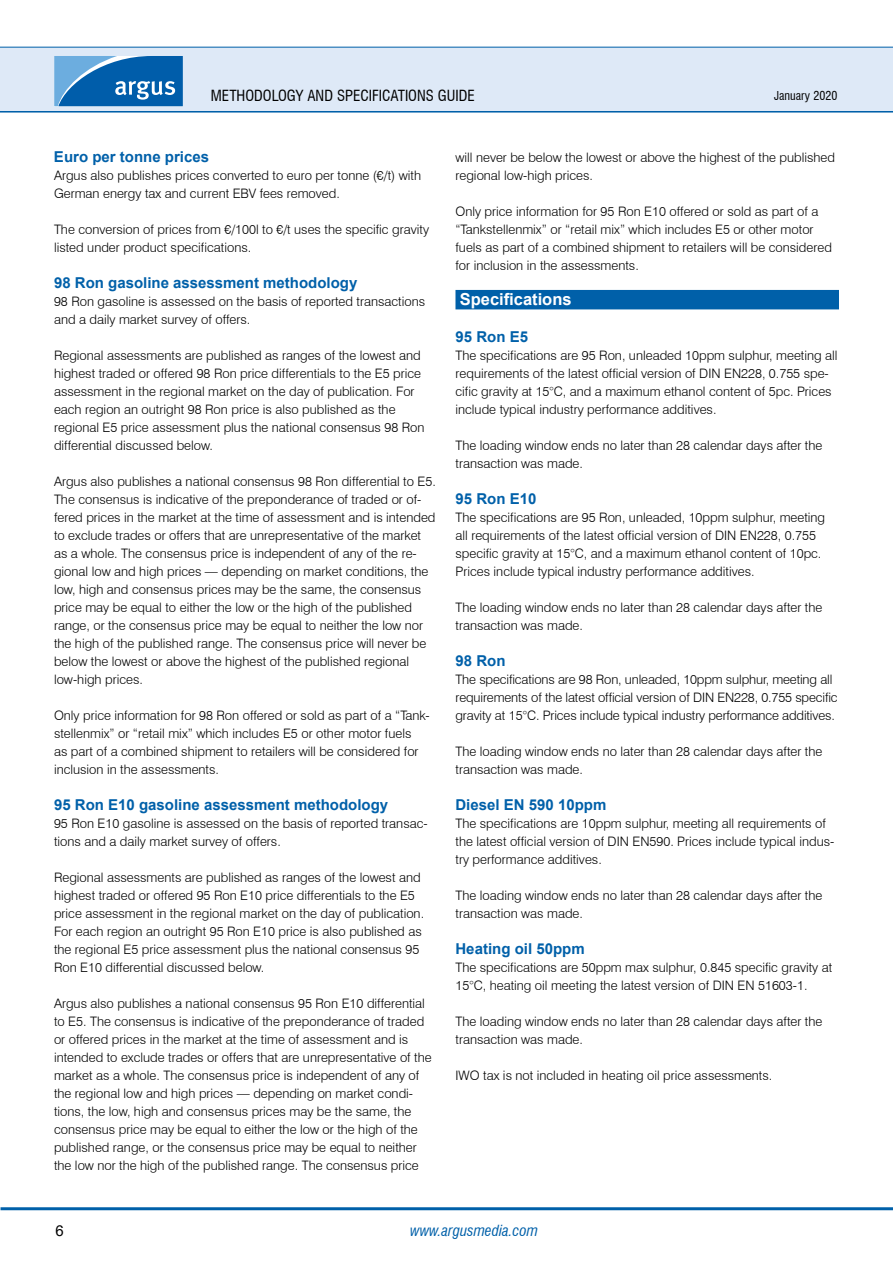
<style>
.page{position:relative;width:893px;height:1263px;background:#fff}
.page>*{position:absolute;margin:0;border:0;box-sizing:border-box;transform-origin:0 0}
.t1{font:700 16.5px "Arial";color:#fff}
.t2{font:700 15px "Arial";color:#0060a9}
.t3{font:condensed 15px "Swiss 721 BT";color:#000}
.t4{font:italic condensed 15px "Swiss 721 BT";color:#0060a9}
.t5{font:15px "Arial";color:#000}
.t6{font:300 13.05px/18px "Swiss 721 BT";color:#000}
.t7{font:condensed 12px "Swiss 721 BT";color:#000}
</style>
<div class="page">
<hr style="left:0;top:110px;width:893px;height:3px;background:#0060a9">
<div style="left:0;top:47px;width:893px;height:64px;background:#dee9f7"></div>
<hr style="left:0;top:47px;width:893px;height:1px;background:#0060a9">
<svg style="left:54px;top:56px;width:129px;height:50px;background:#307dbd"></svg>
<hr style="left:1px;top:1207px;width:892px;height:3px;background:#0060a9">
<div style="left:455px;top:290px;width:384px;height:19px;background:#0060a9"></div>
<p class="t3" style="left:211px;top:86px;width:265px">METHODOLOGY AND SPECIFICATIONS GUIDE</p>
<p class="t7" style="left:774px;top:88px;width:65px">JANUARY 2020</p>
<p class="t2" style="left:54px;top:146px;width:157px">Euro per tonne prices</p>
<p class="t6" style="left:54px;top:166px;width:369px">Argus also publishes prices converted to euro per tonne (€/t) with<br>German energy tax and current EBV fees removed.</p>
<p class="t6" style="left:54px;top:220px;width:377px">The conversion of prices from €/100l to €/t uses the specific gravity listed under product specifications.</p>
<p class="t2" style="left:54px;top:272px;width:305px">98 Ron gasoline assessment methodology</p>
<p class="t6" style="left:54px;top:292px;width:373px">98 Ron gasoline is assessed on the basis of reported transactions and a daily market survey of offers.</p>
<p class="t6" style="left:54px;top:346px;width:372px">Regional assessments are published as ranges of the lowest and highest traded or offered 98 Ron price differentials to the E5 price assessment in the regional market on the day of publication. For each region an outright 98 Ron price is also published as the regional E5 price assessment plus the national consensus 98 Ron differential discussed below.</p>
<p class="t6" style="left:54px;top:472px;width:383px">Argus also publishes a national consensus 98 Ron differential to E5.<br>The consensus is indicative of the preponderance of traded or of&shy;fered prices in the market at the time of assessment and is intended to exclude trades or offers that are unrepresentative of the market as a whole. The consensus price is independent of any of the re&shy;gional low and high prices — depending on market conditions, the low, high and consensus prices may be the same, the consensus price may be equal to either the low or the high of the published range, or the consensus price may be equal to neither the low nor the high of the published range. The consensus price will never be below the lowest or above the highest of the published regional low-high prices.</p>
<p class="t6" style="left:54px;top:706px;width:377px">Only price information for 98 Ron offered or sold as part of a “Tank&shy;stellenmix” or “retail mix” which includes E5 or other motor fuels<br>as part of a combined shipment to retailers will be considered for inclusion in the assessments.</p>
<p class="t2" style="left:54px;top:794px;width:336px">95 Ron E10 gasoline assessment methodology</p>
<p class="t6" style="left:54px;top:814px;width:375px">95 Ron E10 gasoline is assessed on the basis of reported transac&shy;tions and a daily market survey of offers.</p>
<p class="t6" style="left:54px;top:868px;width:372px">Regional assessments are published as ranges of the lowest and highest traded or offered 95 Ron E10 price differentials to the E5 price assessment in the regional market on the day of publication.<br>For each region an outright 95 Ron E10 price is also published as the regional E5 price assessment plus the national consensus 95<br>Ron E10 differential discussed below.</p>
<p class="t6" style="left:54px;top:994px;width:379px">Argus also publishes a national consensus 95 Ron E10 differential to E5. The consensus is indicative of the preponderance of traded or offered prices in the market at the time of assessment and is intended to exclude trades or offers that are unrepresentative of the market as a whole. The consensus price is independent of any of the regional low and high prices — depending on market condi&shy;tions, the low, high and consensus prices may be the same, the consensus price may be equal to either the low or the high of the published range, or the consensus price may be equal to neither the low nor the high of the published range. The consensus price</p>
<p class="t6" style="left:455px;top:148px;width:381px">will never be below the lowest or above the highest of the published regional low-high prices.</p>
<p class="t6" style="left:455px;top:202px;width:378px">Only price information for 95 Ron E10 offered or sold as part of a “Tankstellenmix” or “retail mix” which includes E5 or other motor fuels as part of a combined shipment to retailers will be considered for inclusion in the assessments.</p>
<p class="t1" style="left:460px;top:288px;width:113px">Specifications</p>
<p class="t2" style="left:455px;top:326px;width:74px">95 Ron E5</p>
<p class="t6" style="left:455px;top:346px;width:384px">The specifications are 95 Ron, unleaded 10ppm sulphur, meeting all requirements of the latest official version of DIN EN228, 0.755 spe&shy;cific gravity at 15°C, and a maximum ethanol content of 5pc. Prices include typical industry performance additives.</p>
<p class="t6" style="left:455px;top:436px;width:368px">The loading window ends no later than 28 calendar days after the transaction was made.</p>
<p class="t2" style="left:455px;top:488px;width:82px">95 Ron E10</p>
<p class="t6" style="left:455px;top:508px;width:371px">The specifications are 95 Ron, unleaded, 10ppm sulphur, meeting all requirements of the latest official version of DIN EN228, 0.755 specific gravity at 15°C, and a maximum ethanol content of 10pc.<br>Prices include typical industry performance additives.</p>
<p class="t6" style="left:455px;top:598px;width:368px">The loading window ends no later than 28 calendar days after the transaction was made.</p>
<p class="t2" style="left:455px;top:650px;width:52px">98 Ron</p>
<p class="t6" style="left:455px;top:670px;width:384px">The specifications are 98 Ron, unleaded, 10ppm sulphur, meeting all requirements of the latest official version of DIN EN228, 0.755 specific gravity at 15°C. Prices include typical industry performance additives.</p>
<p class="t6" style="left:455px;top:742px;width:368px">The loading window ends no later than 28 calendar days after the transaction was made.</p>
<p class="t2" style="left:455px;top:794px;width:152px">Diesel EN 590 10ppm</p>
<p class="t6" style="left:455px;top:814px;width:380px">The specifications are 10ppm sulphur, meeting all requirements of the latest official version of DIN EN590. Prices include typical indus&shy;try performance additives.</p>
<p class="t6" style="left:455px;top:886px;width:368px">The loading window ends no later than 28 calendar days after the transaction was made.</p>
<p class="t2" style="left:455px;top:938px;width:131px">Heating oil 50ppm</p>
<p class="t6" style="left:455px;top:958px;width:378px">The specifications are 50ppm max sulphur, 0.845 specific gravity at<br>15°C, heating oil meeting the latest version of DIN EN 51603-1.</p>
<p class="t6" style="left:455px;top:1012px;width:368px">The loading window ends no later than 28 calendar days after the transaction was made.</p>
<p class="t6" style="left:455px;top:1066px;width:318px">IWO tax is not included in heating oil price assessments.</p>
<p class="t5" style="left:55px;top:1220px;width:10px">6</p>
<p class="t4" style="left:410px;top:1221px;width:129px">www.argusmedia.com</p>
</div>
